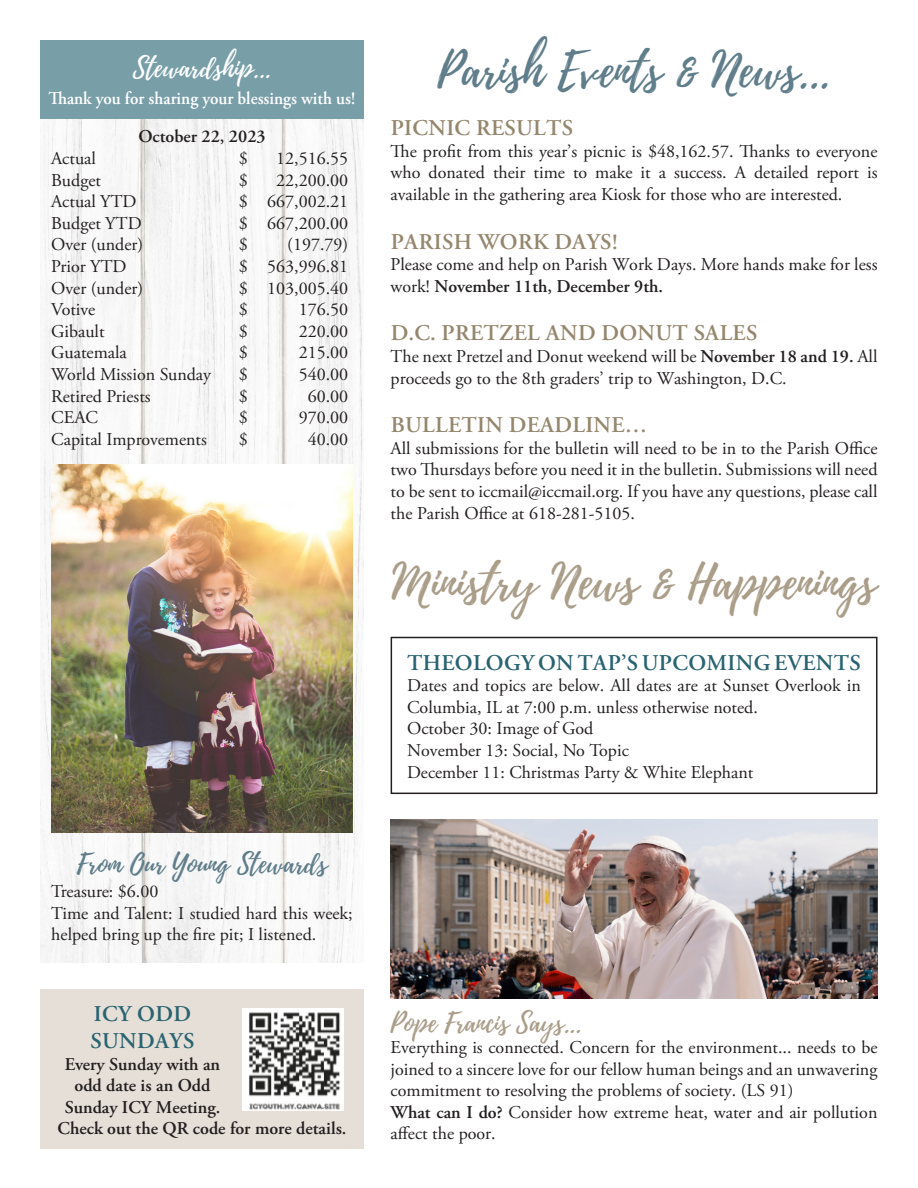
<style>
.page{position:relative;width:918px;height:1188px;background:#fff}
.page>*{position:absolute;margin:0;border:0;box-sizing:border-box;transform-origin:0 0}
.t1{font:48px "Playlist Script";color:#aa9e89}
.t2{font:48px "Playlist Script";color:#5f7d8a}
.t3{font:27px "Playlist Script";color:#5f7d8a}
.t4{font:27px "Playlist Script";color:#aa9e89}
.Heading3{font:27px "Playlist Script";color:#fff}
.t5{font:600 22.5px "Adobe Garamond Pro";letter-spacing:.015em;color:#95876d}
.t6{font:600 22.5px/27px "Adobe Garamond Pro";letter-spacing:.015em;color:#296371}
.t7{font:18px/21.6px "Adobe Garamond Pro";color:#231f20}
.t8{font:600 18px "Adobe Garamond Pro";color:#231f20}
.Heading3-2{font:600 18px "Adobe Garamond Pro";color:#fff;scale:.95 1}
.s1{font-weight:600}
</style>
<div class="page">
<img style="left:40px;top:119px;width:324px;height:844px">
<div style="left:40px;top:40px;width:324px;height:79px;background:#789ea8"></div>
<img style="left:51px;top:465px;width:302px;height:367px">
<div style="left:40px;top:990px;width:324px;height:159px;background:#e5dfd7"></div>
<img style="left:243px;top:1009px;width:100px;height:101px">
<div style="left:391px;top:637px;width:487px;height:157px;border:2px solid #231f20"></div>
<img style="left:391px;top:819px;width:487px;height:180px">
<p class="Heading3" style="left:133px;top:48px;width:140px">Stewardship...</p>
<p class="Heading3-2" style="left:48px;top:88px;width:325px">Thank you for sharing your blessings with us!</p>
<p class="t8" style="left:138px;top:126px;width:129px">October 22, 2023</p>
<p class="t7" style="left:51px;top:148px;width:46px">Actual</p>
<p class="t7" style="left:239px;top:148px;width:10px">$</p>
<p class="t7" style="left:276px;top:148px;width:73px">12,516.55</p>
<p class="t7" style="left:51px;top:170px;width:51px">Budget</p>
<p class="t7" style="left:239px;top:170px;width:10px">$</p>
<p class="t7" style="left:276px;top:170px;width:73px">22,200.00</p>
<p class="t7" style="left:51px;top:191px;width:87px">Actual YTD</p>
<p class="t7" style="left:239px;top:191px;width:111px">$ 667,002.21</p>
<p class="t7" style="left:51px;top:213px;width:92px">Budget YTD</p>
<p class="t7" style="left:239px;top:213px;width:111px">$ 667,200.00</p>
<p class="t7" style="left:51px;top:234px;width:94px">Over (under)</p>
<p class="t7" style="left:239px;top:234px;width:10px">$</p>
<p class="t7" style="left:287px;top:234px;width:63px">(197.79)</p>
<p class="t7" style="left:51px;top:256px;width:77px">Prior YTD</p>
<p class="t7" style="left:239px;top:256px;width:111px">$ 563,996.81</p>
<p class="t7" style="left:51px;top:278px;width:94px">Over (under)</p>
<p class="t7" style="left:239px;top:278px;width:111px">$ 103,005.40</p>
<p class="t7" style="left:51px;top:299px;width:46px">Votive</p>
<p class="t7" style="left:239px;top:299px;width:10px">$</p>
<p class="t7" style="left:299px;top:299px;width:51px">176.50</p>
<p class="t7" style="left:51px;top:321px;width:55px">Gibault</p>
<p class="t7" style="left:239px;top:321px;width:10px">$</p>
<p class="t7" style="left:299px;top:321px;width:51px">220.00</p>
<p class="t7" style="left:51px;top:342px;width:77px">Guatemala</p>
<p class="t7" style="left:239px;top:342px;width:10px">$</p>
<p class="t7" style="left:299px;top:342px;width:51px">215.00</p>
<p class="t7" style="left:51px;top:364px;width:161px">World Mission Sunday</p>
<p class="t7" style="left:239px;top:364px;width:10px">$</p>
<p class="t7" style="left:299px;top:364px;width:51px">540.00</p>
<p class="t7" style="left:51px;top:386px;width:101px">Retired Priests</p>
<p class="t7" style="left:239px;top:386px;width:10px">$</p>
<p class="t7" style="left:308px;top:386px;width:42px">60.00</p>
<p class="t7" style="left:51px;top:407px;width:48px">CEAC</p>
<p class="t7" style="left:239px;top:407px;width:10px">$</p>
<p class="t7" style="left:299px;top:407px;width:51px">970.00</p>
<p class="t7" style="left:51px;top:429px;width:157px">Capital Improvements</p>
<p class="t7" style="left:239px;top:429px;width:10px">$</p>
<p class="t7" style="left:308px;top:429px;width:42px">40.00</p>
<p class="t3" style="left:77px;top:845px;width:252px">From Our Young Stewards</p>
<p class="t7" style="left:51px;top:881px;width:109px">Treasure: $6.00</p>
<p class="t7" style="left:51px;top:903px;width:303px">Time and Talent: I studied hard this week; helped bring up the fire pit; I listened.</p>
<p class="t6" style="left:91px;top:1001px;width:105px">ICY ODD<br>SUNDAYS</p>
<p class="t8" style="left:65px;top:1053px;width:157px">Every Sunday with an</p>
<p class="t8" style="left:75px;top:1075px;width:137px">odd date is an Odd</p>
<p class="t8" style="left:65px;top:1097px;width:157px">Sunday ICY Meeting.</p>
<p class="t8" style="left:58px;top:1118px;width:290px">Check out the QR code for more details.</p>
<p class="t2" style="left:438px;top:36px;width:394px">Parish Events &amp; News...</p>
<p class="t5" style="left:391px;top:115px;width:184px">PICNIC RESULTS</p>
<p class="t7" style="left:391px;top:141px;width:488px;text-align:justify">The profit from this year’s picnic is $48,162.57. Thanks to everyone who donated their time to make it a success. A detailed report is available in the gathering area Kiosk for those who are interested.</p>
<p class="t5" style="left:391px;top:228px;width:229px">PARISH WORK DAYS!</p>
<p class="t7" style="left:391px;top:254px;width:488px">Please come and help on Parish Work Days. More hands make for less work! <span class="s1">November 11th, December 9th.</span></p>
<p class="t5" style="left:391px;top:320px;width:368px">D.C. PRETZEL AND DONUT SALES</p>
<p class="t7" style="left:391px;top:346px;width:488px">The next Pretzel and Donut weekend will be <span class="s1">November 18 and 19.</span> All proceeds go to the 8th graders’ trip to Washington, D.C.</p>
<p class="t5" style="left:391px;top:412px;width:258px">BULLETIN DEADLINE…</p>
<p class="t7" style="left:391px;top:438px;width:488px;text-align:justify">All submissions for the bulletin will need to be in to the Parish Office two Thursdays before you need it in the bulletin. Submissions will need to be sent to iccmail@iccmail.org. If you have any questions, please call the Parish Office at 618-281-5105.</p>
<p class="t1" style="left:392px;top:548px;width:486px">Ministry News &amp; Happenings</p>
<p class="t6" style="left:407px;top:649px;width:455px">THEOLOGY ON TAP’S UPCOMING EVENTS</p>
<p class="t7" style="left:407px;top:675px;width:455px">Dates and topics are below. All dates are at Sunset Overlook in<br>Columbia, IL at 7:00 p.m. unless otherwise noted.</p>
<p class="t7" style="left:407px;top:718px;width:188px">October 30: Image of God</p>
<p class="t7" style="left:407px;top:740px;width:223px">November 13: Social, No Topic</p>
<p class="t7" style="left:407px;top:762px;width:348px">December 11: Christmas Party &amp; White Elephant</p>
<p class="t4" style="left:391px;top:1004px;width:193px">Pope Francis Says...</p>
<p class="t7" style="left:391px;top:1037px;width:489px;text-align:justify">Everything is connected. Concern for the environment... needs to be joined to a sincere love for our fellow human beings and an unwavering commitment to resolving the problems of society. (LS 91)</p>
<p class="t7" style="left:391px;top:1102px;width:488px"><span class="s1">What can I do?</span> Consider how extreme heat, water and air pollution affect the poor.</p>
</div>
